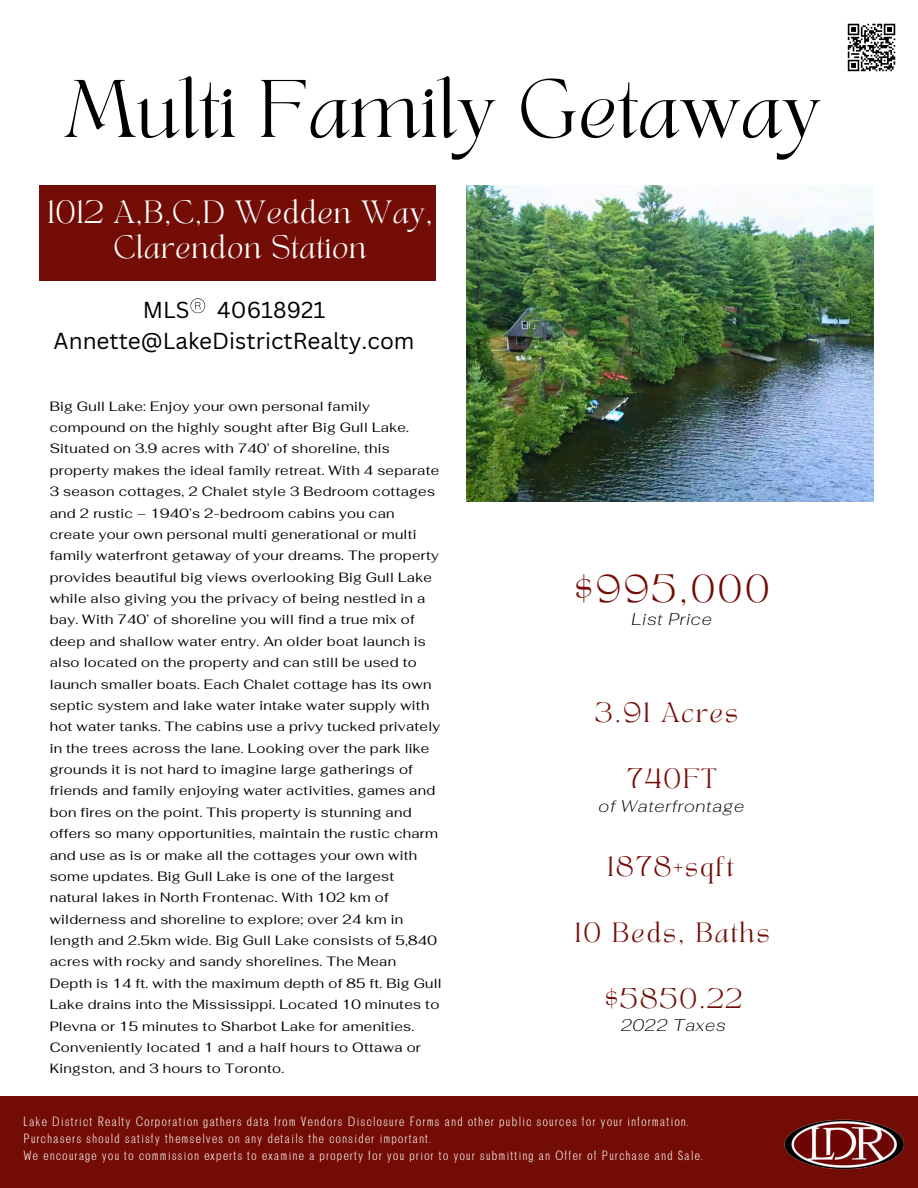
<style>
.page{position:relative;width:918px;height:1188px;background:#fff}
.page>*{position:absolute;margin:0;border:0;box-sizing:border-box;transform-origin:0 0}
.t1{font:57px "TANAEGEAN";letter-spacing:.01em;color:#000}
.t2{font:27px "TANAEGEAN";letter-spacing:.1em;color:#730c05}
.t3{font:22.5px/31.5px "Canva Sans";color:#000;text-align:center}
.t4{font:22.5px/34.8px "TANAEGEAN";letter-spacing:.03em;color:#fff;text-align:center}
.t5{font:19.5px "TANAEGEAN";letter-spacing:.1em;color:#730c05}
.t6{font:italic 200 16.95px "Fahkwang";letter-spacing:.04em;color:#000}
.t7{font:13.5px/21.3px "Fahkwang";letter-spacing:.02em;color:#000}
.t8{font:300 12.75px "Brendon";letter-spacing:.09em;color:#fff}
</style>
<div class="page">
<img style="left:467px;top:185px;width:406px;height:317px">
<div style="left:0;top:1096px;width:918px;height:92px;background:#730c05"></div>
<div style="left:40px;top:185px;width:396px;height:96px;background:#730c05"></div>
<svg style="left:191px;top:298px;width:14px;height:16px"></svg>
<img style="left:784px;top:1119px;width:120px;height:51px">
<svg style="left:847px;top:23px;width:49px;height:49px"></svg>
<h3 class="t1" style="left:65px;top:76px;width:757px">Multi Family Getaway</h3>
<h3 class="t4" style="left:47px;top:198px;width:387px">1012 A,B,C,D Wedden Way,<br>Clarendon Station</h3>
<h1 class="t3" style="left:54px;top:294px;width:362px">MLS 40618921<br>Annette@LakeDistrictRealty.com</h1>
<p class="t7" style="left:50px;top:395px;width:393px">Big Gull Lake: Enjoy your own personal family compound on the highly sought after Big Gull Lake.<br>Situated on 3.9 acres with 740’ of shoreline, this property makes the ideal family retreat. With 4 separate 3 season cottages, 2 Chalet style 3 Bedroom cottages and 2 rustic – 1940’s 2-bedroom cabins you can create your own personal multi generational or multi family waterfront getaway of your dreams. The property provides beautiful big views overlooking Big Gull Lake while also giving you the privacy of being nestled in a bay. With 740’ of shoreline you will find a true mix of deep and shallow water entry. An older boat launch is also located on the property and can still be used to launch smaller boats. Each Chalet cottage has its own septic system and lake water intake water supply with hot water tanks. The cabins use a privy tucked privately in the trees across the lane. Looking over the park like grounds it is not hard to imagine large gatherings of friends and family enjoying water activities, games and bon fires on the point. This property is stunning and offers so many opportunities, maintain the rustic charm and use as is or make all the cottages your own with some updates. Big Gull Lake is one of the largest natural lakes in North Frontenac. With 102 km of wilderness and shoreline to explore; over 24 km in length and 2.5km wide. Big Gull Lake consists of 5,840 acres with rocky and sandy shorelines. The Mean Depth is 14 ft. with the maximum depth of 85 ft. Big Gull Lake drains into the Mississippi. Located 10 minutes to Plevna or 15 minutes to Sharbot Lake for amenities.<br>Conveniently located 1 and a half hours to Ottawa or Kingston, and 3 hours to Toronto.</p>
<h5 class="t2" style="left:575px;top:573px;width:196px">$995,000</h5>
<h4 class="t6" style="left:631px;top:608px;width:82px">List Price</h4>
<h5 class="t5" style="left:595px;top:701px;width:144px">3.91 Acres</h5>
<h5 class="t5" style="left:627px;top:767px;width:90px">740FT</h5>
<h4 class="t6" style="left:599px;top:795px;width:147px">of Waterfrontage</h4>
<h5 class="t5" style="left:608px;top:855px;width:127px">1878+sqft</h5>
<h5 class="t5" style="left:575px;top:921px;width:196px">10 Beds, Baths</h5>
<p class="t5" style="left:605px;top:987px;width:139px">$5850.22</p>
<p class="t6" style="left:621px;top:1014px;width:106px">2022 Taxes</p>
<p class="t8" style="left:23px;top:1114px;width:667px">Lake District Realty Corporation gathers data from Vendors Disclosure Forms and other public sources for your information.</p>
<h2 class="t8" style="left:23px;top:1131px;width:409px">Purchasers should satisfy themselves on any details the consider important.</h2>
<h5 class="t8" style="left:23px;top:1148px;width:681px">We encourage you to commission experts to examine a property for you prior to your submitting an Offer of Purchase and Sale.</h5>
</div>
